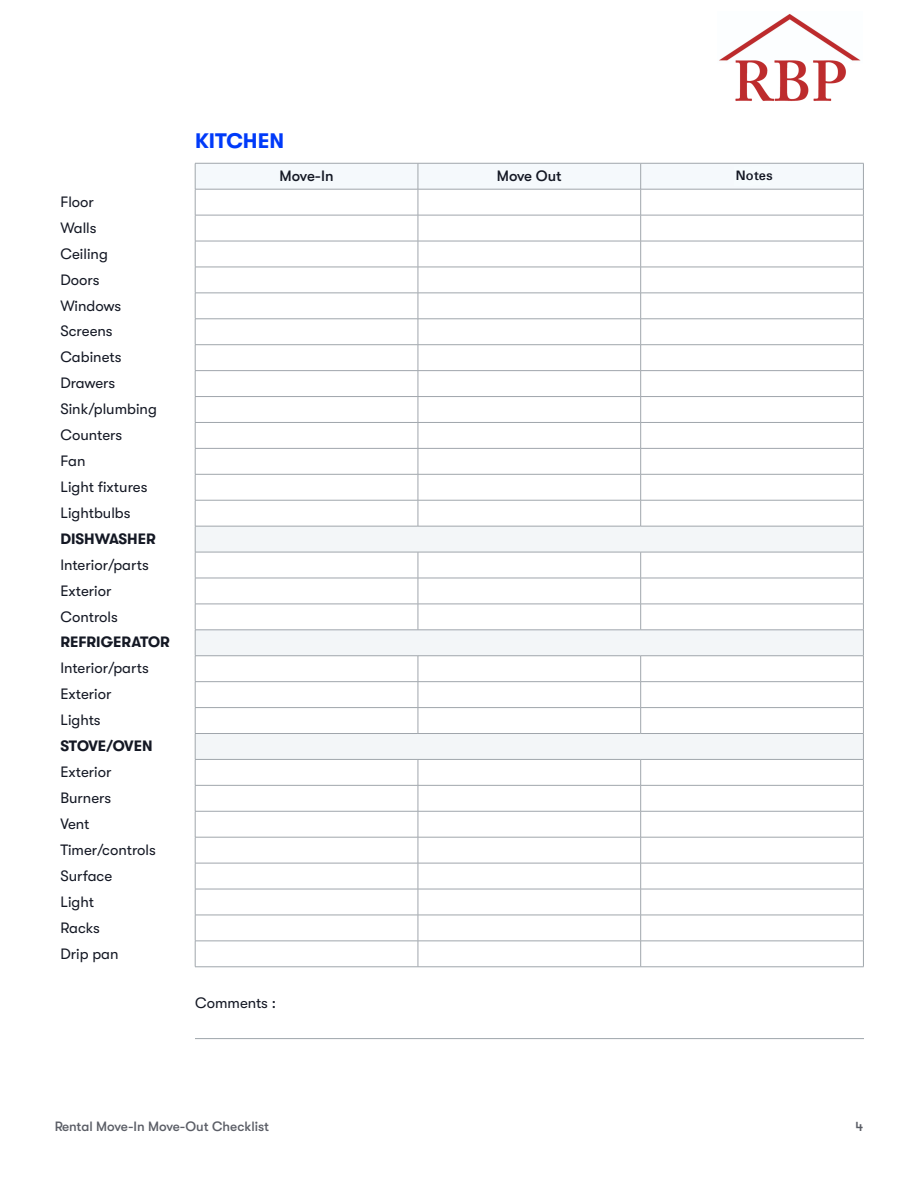
<style>
.page{position:relative;width:918px;height:1188px;background:#fff}
.page>*{position:absolute;margin:0;border:0;box-sizing:border-box;transform-origin:0 0}
.t1{font:700 21px "GT Walsheim";color:#003af9}
.t2{font:15px/26px "GT Walsheim";color:#141824}
.t3{font:700 15px "GT Walsheim";color:#141824}
.t4{font:500 15px "GT Walsheim";color:#141824}
.t5{font:700 15px "Padauk";color:#141824}
.t6{font:500 13.5px "GT Walsheim";color:#141824}
</style>
<div class="page">
<hr style="left:195px;top:1038px;width:669px;height:1px;background:#9ea6ab">
<hr style="left:195px;top:967px;width:223px;height:1px;background:#a0a6ac">
<hr style="left:418px;top:967px;width:223px;height:1px;background:#a0a6ac">
<hr style="left:641px;top:967px;width:223px;height:1px;background:#a0a6ac">
<svg style="left:195px;top:163px;width:669px;height:804px"></svg>
<img style="left:719px;top:14px;width:142px;height:87px">
<p class="t2" style="left:60px;top:190px;width:98px">Floor<br>Walls<br>Ceiling<br>Doors<br>Windows<br>Screens<br>Cabinets<br>Drawers<br>Sink/plumbing<br>Counters<br>Fan<br>Light fixtures<br>Lightbulbs</p>
<p class="t3" style="left:60px;top:530px;width:97px">DISHWASHER</p>
<p class="t2" style="left:60px;top:553px;width:90px">Interior/parts<br>Exterior<br>Controls</p>
<p class="t3" style="left:60px;top:634px;width:111px">REFRIGERATOR</p>
<p class="t2" style="left:60px;top:656px;width:90px">Interior/parts<br>Exterior<br>Lights</p>
<p class="t3" style="left:60px;top:737px;width:94px">STOVE/OVEN</p>
<p class="t2" style="left:60px;top:760px;width:97px">Exterior<br>Burners<br>Vent<br>Timer/controls<br>Surface<br>Light<br>Racks<br>Drip pan</p>
<h1 class="t1" style="left:195px;top:129px;width:91px">KITCHEN</h1>
<p class="t4" style="left:280px;top:170px;width:55px">Move-In</p>
<p class="t4" style="left:497px;top:170px;width:66px">Move Out</p>
<p class="t2" style="left:195px;top:991px;width:83px">Comments :</p>
<p class="t5" style="left:736px;top:165px;width:38px">Notes</p>
<p class="t6" style="left:54px;top:1118px;width:217px">Rental Move-In Move-Out Checklist</p>
<p class="t6" style="left:855px;top:1118px;width:9px">4</p>
</div>
